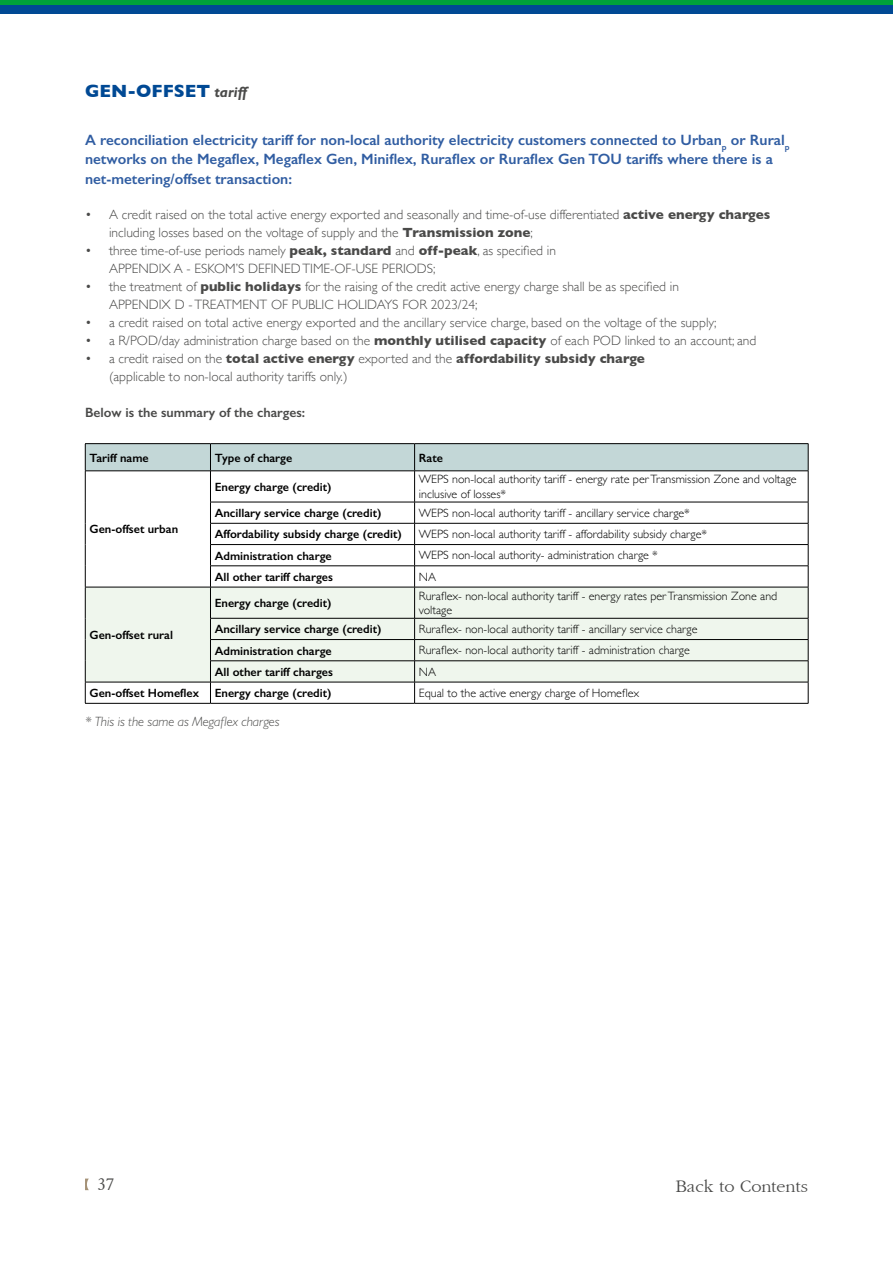
<style>
.page{position:relative;width:893px;height:1263px;background:#fff}
.page>*{position:absolute;margin:0;border:0;box-sizing:border-box;transform-origin:0 0}
.t1{font:700 18px "Gill Sans";color:#004994}
.t2{font:18px "Garamond";color:#4a4a49}
.t3{font:18px "Garamond";color:#4a4a49}
.t4{font:600 15px/19.5px "Gill Sans";color:#305da2}
.t5{font:300 13.5px/18px "Gill Sans";color:#4a4a49}
.t6{font:italic 300 13.5px "Gill Sans";color:#4a4a49}
.t7{font:600 13.5px "Gill Sans";color:#4a4a49}
.t8{font:300 12px/14.4px "Gill Sans";color:#000}
.t9{font:600 12px "Gill Sans";color:#000}
.s1{font-style:italic;font-size:15px;color:#4a4a49}
.s2{font-weight:700}
</style>
<div class="page">
<svg style="left:85px;top:1178px;width:4px;height:12px"></svg>
<div style="left:0;top:4px;width:893px;height:10px;background:#004994"></div>
<hr style="left:0;top:0;width:893px;height:4px;background:#00a23a">
<svg style="left:86px;top:472px;width:722px;height:231px"></svg>
<div style="left:86px;top:588px;width:722px;height:94px;background:#eff6ed"></div>
<hr style="left:85px;top:443px;width:125px;height:1px;background:#000">
<hr style="left:210px;top:443px;width:205px;height:1px;background:#000">
<hr style="left:415px;top:443px;width:393px;height:1px;background:#000">
<hr style="left:85px;top:471px;width:125px;height:1px;background:#000">
<hr style="left:210px;top:471px;width:205px;height:1px;background:#000">
<hr style="left:415px;top:471px;width:393px;height:1px;background:#000">
<hr style="left:210px;top:502px;width:205px;height:1px;background:#000">
<hr style="left:415px;top:502px;width:393px;height:1px;background:#000">
<hr style="left:210px;top:523px;width:205px;height:1px;background:#000">
<hr style="left:415px;top:523px;width:393px;height:1px;background:#000">
<hr style="left:210px;top:544px;width:205px;height:1px;background:#000">
<hr style="left:415px;top:544px;width:393px;height:1px;background:#000">
<hr style="left:210px;top:565px;width:205px;height:1px;background:#000">
<hr style="left:415px;top:565px;width:393px;height:1px;background:#000">
<hr style="left:85px;top:587px;width:125px;height:1px;background:#000">
<hr style="left:210px;top:587px;width:205px;height:1px;background:#000">
<hr style="left:415px;top:587px;width:393px;height:1px;background:#000">
<hr style="left:210px;top:618px;width:205px;height:1px;background:#000">
<hr style="left:415px;top:618px;width:393px;height:1px;background:#000">
<hr style="left:210px;top:639px;width:205px;height:1px;background:#000">
<hr style="left:415px;top:639px;width:393px;height:1px;background:#000">
<hr style="left:210px;top:660px;width:205px;height:1px;background:#000">
<hr style="left:415px;top:660px;width:393px;height:1px;background:#000">
<hr style="left:85px;top:682px;width:125px;height:1px;background:#000">
<hr style="left:210px;top:682px;width:205px;height:1px;background:#000">
<hr style="left:415px;top:682px;width:393px;height:1px;background:#000">
<hr style="left:85px;top:703px;width:125px;height:1px;background:#000">
<hr style="left:210px;top:703px;width:205px;height:1px;background:#000">
<hr style="left:415px;top:703px;width:393px;height:1px;background:#000">
<svg style="left:85px;top:444px;width:724px;height:27px;background:#bccfcf"></svg>
<hr style="left:85px;top:471px;width:1px;height:31px;background:#000">
<hr style="left:210px;top:471px;width:1px;height:31px;background:#000">
<hr style="left:414px;top:471px;width:1px;height:31px;background:#000">
<hr style="left:808px;top:471px;width:1px;height:31px;background:#000">
<svg style="left:85px;top:502px;width:1px;height:85px"></svg>
<svg style="left:210px;top:502px;width:1px;height:85px"></svg>
<svg style="left:414px;top:502px;width:1px;height:85px"></svg>
<svg style="left:808px;top:502px;width:1px;height:85px"></svg>
<hr style="left:85px;top:587px;width:1px;height:31px;background:#000">
<hr style="left:210px;top:587px;width:1px;height:31px;background:#000">
<hr style="left:414px;top:587px;width:1px;height:31px;background:#000">
<hr style="left:808px;top:587px;width:1px;height:31px;background:#000">
<svg style="left:85px;top:618px;width:1px;height:85px"></svg>
<svg style="left:210px;top:618px;width:1px;height:85px"></svg>
<svg style="left:414px;top:618px;width:1px;height:85px"></svg>
<svg style="left:808px;top:618px;width:1px;height:85px"></svg>
<h1 class="t1" style="left:85px;top:77px;width:165px">GEN-OFFSET <span class="s1">tariff</span></h1>
<p class="t4" style="left:85px;top:130px;width:706px">A reconciliation electricity tariff for non-local authority electricity customers connected to Urban<sub>p</sub> or Rural<sub>p </sub>networks on the Megaflex, Megaflex Gen, Miniflex, Ruraflex or Ruraflex Gen TOU tariffs where there is a net-metering/offset transaction:</p>
<p class="t5" style="left:109px;top:205px;width:663px;text-indent:-24px">• A credit raised on the total active energy exported and seasonally and time-of-use differentiated <span class="s2">active energy charges </span>including losses based on the voltage of supply and the <span class="s2">Transmission zone</span>;</p>
<p class="t5" style="left:109px;top:241px;width:448px;text-indent:-24px">• three time-of-use periods namely <span class="s2">peak, standard</span> and <span class="s2">off-peak</span>, as specified in<br>APPENDIX A - ESKOM’S DEFINED TIME-OF-USE PERIODS;</p>
<p class="t5" style="left:109px;top:277px;width:571px;text-indent:-24px">• the treatment of <span class="s2">public holidays</span> for the raising of the credit active energy charge shall be as specified in<br>APPENDIX D - TREATMENT OF PUBLIC HOLIDAYS FOR 2023/24;</p>
<p class="t5" style="left:85px;top:313px;width:633px">• a credit raised on total active energy exported and the ancillary service charge, based on the voltage of the supply;</p>
<p class="t5" style="left:85px;top:331px;width:673px">• a R/POD/day administration charge based on the <span class="s2">monthly utilised capacity</span> of each POD linked to an account; and</p>
<p class="t5" style="left:109px;top:349px;width:537px;text-indent:-24px">• a credit raised on the <span class="s2">total active energy</span> exported and the <span class="s2">affordability subsidy charge </span>(applicable to non-local authority tariffs only.)</p>
<p class="t7" style="left:85px;top:404px;width:222px">Below is the summary of the charges:</p>
<p class="t9" style="left:90px;top:450px;width:61px">Tariff name</p>
<p class="t9" style="left:215px;top:450px;width:79px">Type of charge</p>
<p class="t9" style="left:419px;top:450px;width:26px">Rate</p>
<p class="t9" style="left:90px;top:522px;width:90px">Gen-offset urban</p>
<p class="t9" style="left:90px;top:628px;width:85px">Gen-offset rural</p>
<p class="t9" style="left:215px;top:479px;width:118px">Energy charge (credit)</p>
<p class="t8" style="left:419px;top:472px;width:379px">WEPS non-local authority tariff - energy rate per Transmission Zone and voltage inclusive of losses*</p>
<p class="t9" style="left:215px;top:506px;width:168px">Ancillary service charge (credit)</p>
<p class="t8" style="left:419px;top:505px;width:273px">WEPS non-local authority tariff - ancillary service charge*</p>
<p class="t9" style="left:215px;top:527px;width:189px">Affordability subsidy charge (credit)</p>
<p class="t8" style="left:419px;top:526px;width:290px">WEPS non-local authority tariff - affordability subsidy charge*</p>
<p class="t9" style="left:215px;top:548px;width:118px">Administration charge</p>
<p class="t8" style="left:419px;top:548px;width:241px">WEPS non-local authority- administration charge *</p>
<p class="t9" style="left:215px;top:569px;width:120px">All other tariff charges</p>
<p class="t8" style="left:419px;top:569px;width:19px">NA</p>
<p class="t9" style="left:215px;top:596px;width:118px">Energy charge (credit)</p>
<p class="t8" style="left:419px;top:588px;width:360px">Ruraflex- non-local authority tariff - energy rates per Transmission Zone and voltage</p>
<p class="t9" style="left:215px;top:622px;width:168px">Ancillary service charge (credit)</p>
<p class="t8" style="left:419px;top:621px;width:280px">Ruraflex- non-local authority tariff - ancillary service charge</p>
<p class="t9" style="left:215px;top:643px;width:118px">Administration charge</p>
<p class="t8" style="left:419px;top:643px;width:272px">Ruraflex- non-local authority tariff - administration charge</p>
<p class="t9" style="left:215px;top:664px;width:120px">All other tariff charges</p>
<p class="t8" style="left:419px;top:664px;width:19px">NA</p>
<p class="t9" style="left:90px;top:686px;width:111px">Gen-offset Homeflex</p>
<p class="t9" style="left:215px;top:686px;width:118px">Energy charge (credit)</p>
<p class="t8" style="left:419px;top:685px;width:222px">Equal to the active energy charge of Homeflex</p>
<p class="t6" style="left:85px;top:713px;width:196px">* This is the same as Megaflex charges</p>
<h1 class="t3" style="left:98px;top:1174px;width:18px">37</h1>
<h1 class="t2" style="left:675px;top:1177px;width:134px">Back to Contents</h1>
</div>
